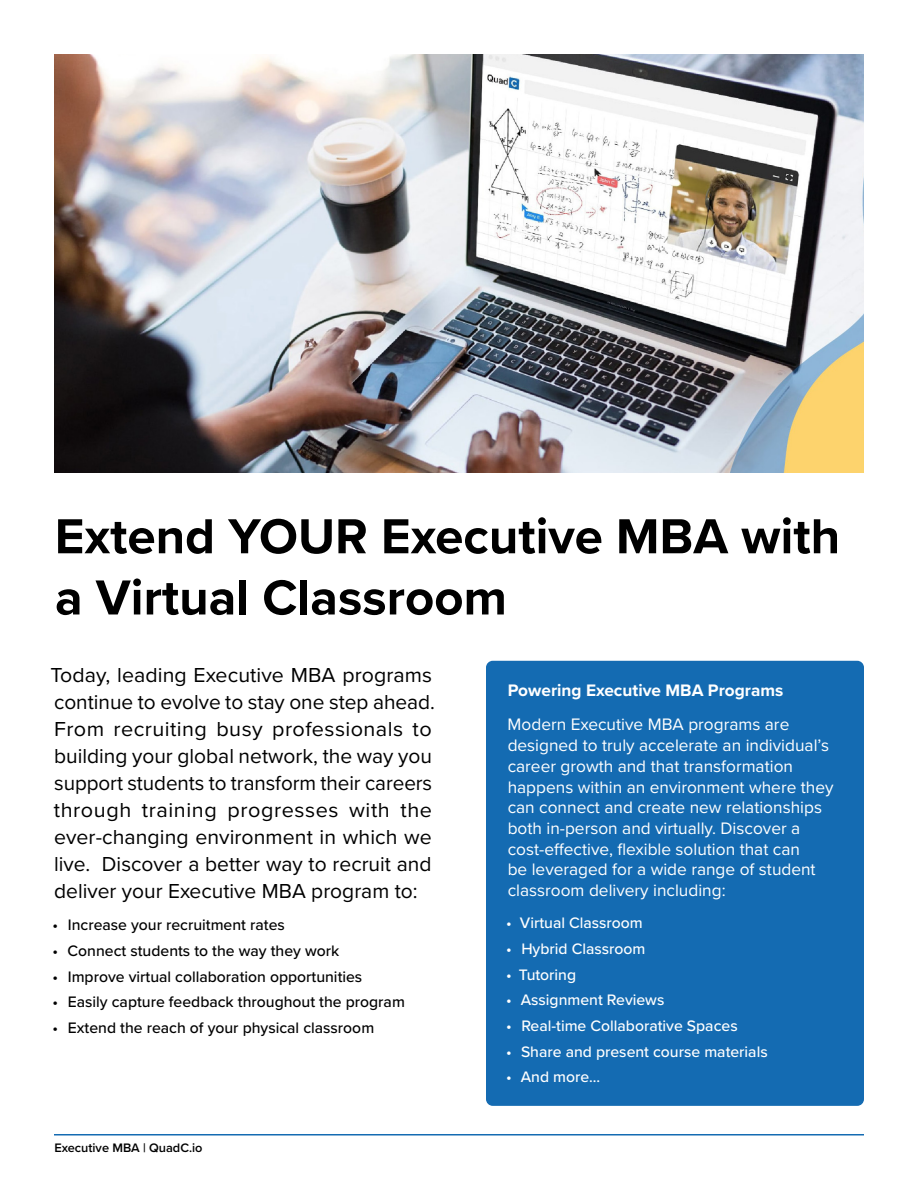
<style>
.page{position:relative;width:918px;height:1188px;background:#fff}
.page>*{position:absolute;margin:0;border:0;box-sizing:border-box;transform-origin:0 0}
.t1{font:700 51px/61.2px "Proxima Nova";color:#000}
.t2{font:21px/27px "Proxima Nova";color:#000}
.t3{font:17.25px/20.7px "Proxima Nova";color:#fff}
.t4{font:700 17.25px "Proxima Nova";color:#fff}
.t5{font:500 15.75px "Proxima Nova";color:#000}
.t6{font:500 15.75px "Proxima Nova";color:#fff}
.t7{font:600 12.75px "Proxima Nova";color:#000}
</style>
<div class="page">
<hr style="left:54px;top:1134px;width:810px;height:2px;background:#146bb2">
<img style="left:54px;top:54px;width:810px;height:418px">
<div style="left:486px;top:661px;width:378px;height:445px;background:#146bb2;border-radius:7px"></div>
<h1 class="t1" style="left:55px;top:505px;width:787px">Extend YOUR Executive MBA with a Virtual Classroom</h1>
<p class="t2" style="left:51px;top:661px;width:386px">Today, leading Executive MBA programs continue to evolve to stay one step ahead.<br>From recruiting busy professionals to building your global network, the way you support students to transform their careers through training progresses with the ever-changing environment in which we live. Discover a better way to recruit and deliver your Executive MBA program to:</p>
<p class="t5" style="left:52px;top:913px;width:234px">• Increase your recruitment rates</p>
<p class="t5" style="left:52px;top:939px;width:288px">• Connect students to the way they work</p>
<p class="t5" style="left:52px;top:965px;width:311px">• Improve virtual collaboration opportunities</p>
<p class="t5" style="left:52px;top:990px;width:354px">• Easily capture feedback throughout the program</p>
<p class="t5" style="left:52px;top:1016px;width:323px">• Extend the reach of your physical classroom</p>
<p class="t7" style="left:54px;top:1139px;width:150px">Executive MBA | QuadC.io</p>
<p class="t4" style="left:508px;top:678px;width:277px">Powering Executive MBA Programs</p>
<p class="t3" style="left:508px;top:714px;width:327px">Modern Executive MBA programs are designed to truly accelerate an individual’s career growth and that transformation happens within an environment where they can connect and create new relationships both in-person and virtually. Discover a cost-effective, flexible solution that can<br>be leveraged for a wide range of student classroom delivery including:</p>
<p class="t6" style="left:506px;top:911px;width:138px">• Virtual Classroom</p>
<p class="t6" style="left:506px;top:937px;width:141px">• Hybrid Classroom</p>
<p class="t6" style="left:506px;top:963px;width:72px">• Tutoring</p>
<p class="t6" style="left:506px;top:988px;width:160px">• Assignment Reviews</p>
<p class="t6" style="left:506px;top:1014px;width:233px">• Real-time Collaborative Spaces</p>
<p class="t6" style="left:506px;top:1040px;width:263px">• Share and present course materials</p>
<p class="t6" style="left:506px;top:1065px;width:96px">• And more...</p>
</div>
